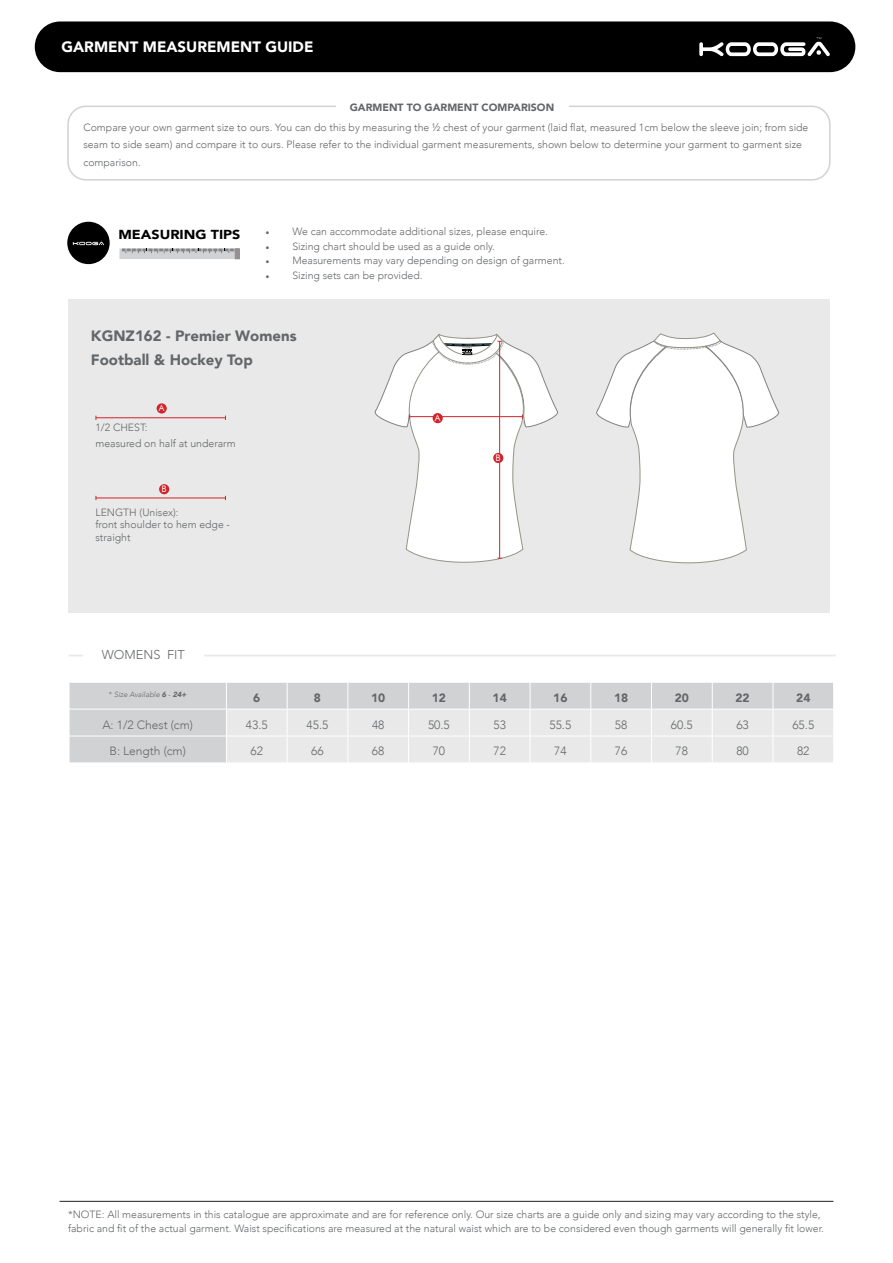
<style>
.page{position:relative;width:893px;height:1263px;background:#fff}
.page>*{position:absolute;margin:0;border:0;box-sizing:border-box;transform-origin:0 0}
.t1{font:900 15px/23.7px "Avenir";color:#646769}
.t2{font:900 15px "Avenir";color:#fff}
.t3{font:900 13.05px "Avenir";color:#000;scale:1.1 1}
.t4{font:300 12.75px "Avenir";color:#646769}
.t5{font:300 12px "Avenir";color:#646769}
.t6{font:900 12px "Avenir";color:#646769}
.t7{font:300 10.5px/17.5px "Avenir";color:#646769}
.t8{font:900 10.5px "Avenir";color:#646769}
.t9{font:9px "Futura BT";color:#fff}
.t10{font:italic 300 7.5px "Avenir";color:#646769}
.s1{font-family:"Minion Pro";font-weight:400}
.s2{font-style:normal}
.s3{font-weight:900}
</style>
<div class="page">
<div style="left:35px;top:21px;width:820px;height:51px;background:#000;border-radius:25px"></div>
<hr style="left:60px;top:1201px;width:773px;height:1px;background:#231f20">
<div style="left:67px;top:106px;width:764px;height:75px;border:2px solid #d1d2d4;border-radius:18px"></div>
<svg style="left:699px;top:21px;width:157px;height:35px"></svg>
<div style="left:119px;top:248px;width:121px;height:11px;background:#d1d2d4"></div>
<svg style="left:122px;top:248px;width:113px;height:5px"></svg>
<div style="left:235px;top:248px;width:5px;height:11px;background:#949191"></div>
<div style="left:67px;top:222px;width:43px;height:42px;background:#000;border-radius:50%"></div>
<svg style="left:73px;top:241px;width:31px;height:4px"></svg>
<div style="left:336px;top:100px;width:232px;height:16px;background:#fff"></div>
<hr style="left:69px;top:655px;width:767px;height:1px;background:#e9e9e9">
<div style="left:83px;top:646px;width:121px;height:18px;background:#fff"></div>
<div style="left:70px;top:683px;width:156px;height:79px;background:#d1d2d4"></div>
<hr style="left:69px;top:709px;width:157px;height:1px;background:#fff">
<hr style="left:69px;top:736px;width:157px;height:1px;background:#fff">
<svg style="left:69px;top:683px;width:1px;height:79px"></svg>
<svg style="left:226px;top:683px;width:607px;height:79px;background:#e2e2e3"></svg>
<div style="left:68px;top:300px;width:762px;height:313px;background:#e9e9e9"></div>
<hr style="left:96px;top:417px;width:129px;height:1px;background:#d1232a">
<hr style="left:96px;top:497px;width:129px;height:1px;background:#d1232a">
<div style="left:157px;top:403px;width:10px;height:10px;background:#d1232a;border-radius:50%"></div>
<div style="left:159px;top:484px;width:10px;height:10px;background:#d1232a;border-radius:50%"></div>
<svg style="left:596px;top:333px;width:184px;height:231px"></svg>
<svg style="left:374px;top:334px;width:184px;height:229px"></svg>
<div style="left:433px;top:413px;width:10px;height:10px;background:#d1232a;border-radius:50%"></div>
<div style="left:493px;top:453px;width:10px;height:10px;background:#d1232a;border-radius:50%"></div>
<p class="t2" style="left:62px;top:34px;width:253px">GARMENT MEASUREMENT GUIDE</p>
<p class="t8" style="left:350px;top:98px;width:206px">GARMENT TO GARMENT COMPARISON</p>
<p class="t7" style="left:83px;top:118px;width:727px">Compare your own garment size to ours. You can do this by measuring the ½ chest of your garment (laid flat, measured 1cm below the sleeve join; from side seam to side seam) and compare it to ours. Please refer to the individual garment measurements, shown below to determine your garment to garment size comparison.</p>
<p class="t3" style="left:118px;top:224px;width:112px">MEASURING TIPS</p>
<p class="t7" style="left:265px;top:223px;width:284px"><span class="s1">•</span> We can accommodate additional sizes, please enquire.</p>
<p class="t7" style="left:265px;top:237px;width:231px"><span class="s1">•</span> Sizing chart should be used as a guide only.</p>
<p class="t7" style="left:265px;top:252px;width:301px"><span class="s1">•</span> Measurements may vary depending on design of garment.</p>
<p class="t7" style="left:265px;top:266px;width:159px"><span class="s1">•</span> Sizing sets can be provided.</p>
<p class="t1" style="left:91px;top:324px;width:207px">KGNZ162 - Premier Womens<br>Football &amp; Hockey Top</p>
<p class="t9" style="left:159px;top:403px;width:7px">A</p>
<p class="t7" style="left:95px;top:419px;width:54px">1/2 CHEST:</p>
<p class="t7" style="left:95px;top:434px;width:142px">measured on half at underarm</p>
<p class="t9" style="left:161px;top:483px;width:7px">B</p>
<p class="t7" style="left:95px;top:503px;width:85px">LENGTH (Unisex):</p>
<p class="t7" style="left:95px;top:518px;width:136px;line-height:12.6px">front shoulder to hem edge - straight</p>
<p class="t9" style="left:435px;top:412px;width:7px">A</p>
<p class="t9" style="left:496px;top:452px;width:7px">B</p>
<p class="t4" style="left:102px;top:647px;width:84px">WOMENS FIT</p>
<p class="t10" style="left:109px;top:690px;width:79px"><span class="s2">*</span> Size Available <span class="s3">6</span> - <span class="s3">24+</span></p>
<p class="t6" style="left:253px;top:687px;width:9px">6</p>
<p class="t6" style="left:314px;top:687px;width:9px">8</p>
<p class="t6" style="left:371px;top:687px;width:16px">10</p>
<p class="t6" style="left:432px;top:687px;width:16px">12</p>
<p class="t6" style="left:493px;top:687px;width:16px">14</p>
<p class="t6" style="left:553px;top:687px;width:16px">16</p>
<p class="t6" style="left:614px;top:687px;width:16px">18</p>
<p class="t6" style="left:675px;top:687px;width:16px">20</p>
<p class="t6" style="left:735px;top:687px;width:16px">22</p>
<p class="t6" style="left:796px;top:687px;width:16px">24</p>
<p class="t5" style="left:102px;top:717px;width:92px">A: 1/2 Chest (cm)</p>
<p class="t5" style="left:246px;top:717px;width:23px">43.5</p>
<p class="t5" style="left:307px;top:717px;width:23px">45.5</p>
<p class="t5" style="left:372px;top:717px;width:14px">48</p>
<p class="t5" style="left:428px;top:717px;width:23px">50.5</p>
<p class="t5" style="left:493px;top:717px;width:14px">53</p>
<p class="t5" style="left:549px;top:717px;width:23px">55.5</p>
<p class="t5" style="left:615px;top:717px;width:14px">58</p>
<p class="t5" style="left:671px;top:717px;width:23px">60.5</p>
<p class="t5" style="left:736px;top:717px;width:14px">63</p>
<p class="t5" style="left:792px;top:717px;width:23px">65.5</p>
<p class="t5" style="left:109px;top:744px;width:78px">B: Length (cm)</p>
<p class="t5" style="left:251px;top:744px;width:14px">62</p>
<p class="t5" style="left:311px;top:744px;width:14px">66</p>
<p class="t5" style="left:372px;top:744px;width:14px">68</p>
<p class="t5" style="left:433px;top:744px;width:14px">70</p>
<p class="t5" style="left:493px;top:744px;width:14px">72</p>
<p class="t5" style="left:554px;top:744px;width:14px">74</p>
<p class="t5" style="left:615px;top:744px;width:14px">76</p>
<p class="t5" style="left:676px;top:744px;width:14px">78</p>
<p class="t5" style="left:736px;top:744px;width:14px">80</p>
<p class="t5" style="left:797px;top:744px;width:14px">82</p>
<p class="t7" style="left:68px;top:1207px;width:757px;line-height:14.5px">*NOTE: All measurements in this catalogue are approximate and are for reference only. Our size charts are a guide only and sizing may vary according to the style, fabric and fit of the actual garment. Waist specifications are measured at the natural waist which are to be considered even though garments will generally fit lower.</p>
</div>
